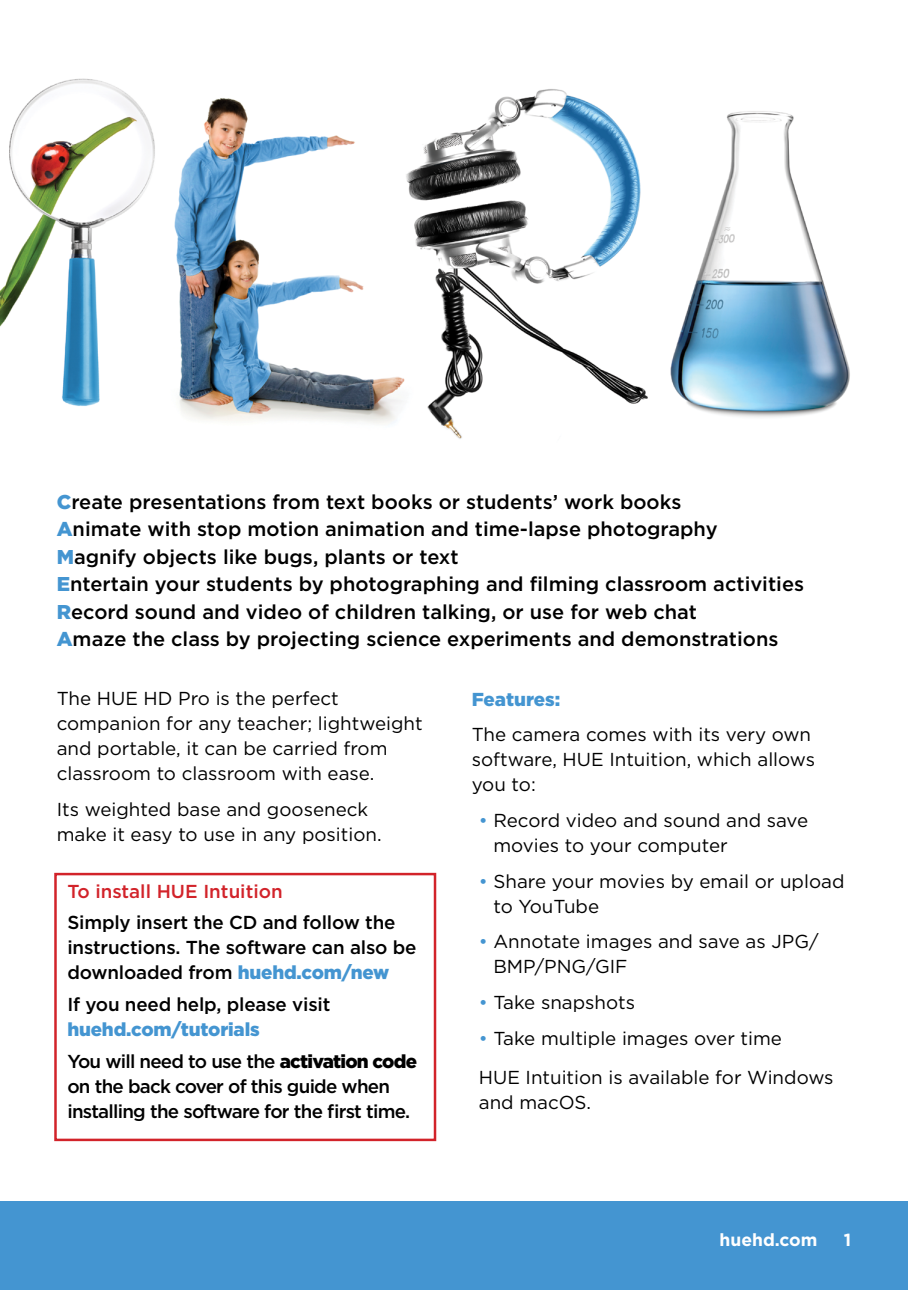
<style>
.page{position:relative;width:908px;height:1290px;background:#fff}
.page>*{position:absolute;margin:0;border:0;box-sizing:border-box;transform-origin:0 0}
.t1{font:500 20px/27.5px "Gotham";color:#000}
.t2{font:18.75px/25px "Gotham";color:#000}
.t3{font:500 18.75px/25px "Gotham";letter-spacing:-.01em;color:#000}
.t4{font:500 18.75px/25px "Gotham";letter-spacing:-.04em;color:#000}
.t5{font:900 18.75px/32px "Gotham";letter-spacing:-.01em;color:#4495d1}
.t6{font:500 18.75px "Gotham";color:#d2232a}
.t7{font:700 17.5px "Gotham";color:#fff}
.s1{font-weight:900;color:#4495d1}
.s2{font-weight:500;color:#000}
.s3{color:#000}
.s4{color:#4495d1}
</style>
<div class="page">
<div style="left:0;top:1201px;width:907px;height:89px;background:#4495d1"></div>
<img style="left:0;top:78px;width:850px;height:361px">
<div style="left:54px;top:873px;width:382px;height:268px;border:2px solid #d2232a"></div>
<p class="t1" style="left:57px;top:487px;width:748px"><span class="s1">C</span>reate presentations from text books or students’ work books<br><span class="s1">A</span>nimate with stop motion animation and time-lapse photography<br><span class="s1">M</span>agnify objects like bugs, plants or text<br><span class="s1">E</span>ntertain your students by photographing and filming classroom activities <span class="s1">R</span>ecord sound and video of children talking, or use for web chat<br><span class="s1">A</span>maze the class by projecting science experiments and demonstrations</p>
<p class="t2" style="left:57px;top:686px;width:367px">The HUE HD Pro is the perfect companion for any teacher; lightweight and portable, it can be carried from classroom to classroom with ease.</p>
<p class="t2" style="left:57px;top:796px;width:326px">Its weighted base and gooseneck make it easy to use in any position.</p>
<p class="t6" style="left:67px;top:879px;width:217px">To install HUE Intuition</p>
<p class="t3" style="left:67px;top:909px;width:350px">Simply insert the CD and follow the instructions. The software can also be downloaded from <span class="s1">huehd.com/new</span></p>
<p class="t3" style="left:67px;top:991px;width:264px">If you need help, please visit</p>
<p class="t5" style="left:67px;top:1013px;width:351px">huehd.com/tutorials<br><span class="s2">You will need to use the</span> <span class="s3">activation code</span></p>
<p class="t4" style="left:67px;top:1073px;width:344px">on the back cover of this guide when installing the software for the first time.</p>
<p class="t5" style="left:471px;top:682px;width:90px">Features:</p>
<p class="t2" style="left:471px;top:722px;width:345px">The camera comes with its very own software, HUE Intuition, which allows you to:</p>
<p class="t2" style="left:493px;top:807px;width:316px;text-indent:-15px"><span class="s4">•</span> Record video and sound and save movies to your computer</p>
<p class="t2" style="left:493px;top:868px;width:352px;text-indent:-15px"><span class="s4">•</span> Share your movies by email or upload to YouTube</p>
<p class="t2" style="left:493px;top:929px;width:326px;text-indent:-15px"><span class="s4">•</span> Annotate images and save as JPG/<br>BMP/PNG/GIF</p>
<p class="t2" style="left:478px;top:989px;width:158px"><span class="s4">•</span> Take snapshots</p>
<p class="t2" style="left:478px;top:1018px;width:356px;line-height:39.2px"><span class="s4">•</span> Take multiple images over time<br>HUE Intuition is available for Windows</p>
<p class="t2" style="left:478px;top:1089px;width:114px">and macOS.</p>
<p class="t7" style="left:719px;top:1228px;width:99px">huehd.com</p>
<p class="t7" style="left:843px;top:1228px;width:9px">1</p>
</div>
